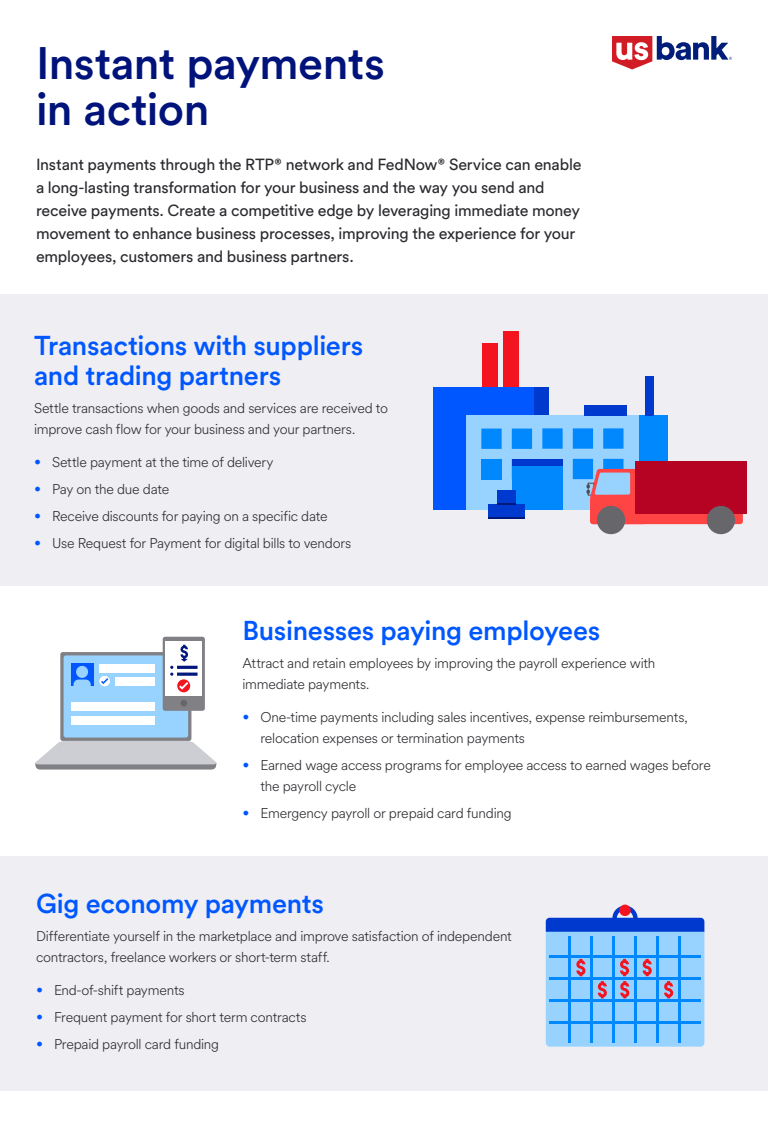
<style>
.page{position:relative;width:768px;height:1134px;background:#fff}
.page>*{position:absolute;margin:0;border:0;box-sizing:border-box;transform-origin:0 0}
.t1{font:500 45px/46px "U.S.Bank Circular";letter-spacing:-.015em;color:#00137a}
.t2{font:500 27px/30px "U.S.Bank Circular";letter-spacing:-.01em;color:#0057ff}
.t3{font:16px/23px "U.S.Bank Circular";letter-spacing:-.015em;color:#2a2a2f}
.t4{font:300 14px/21px "U.S.Bank Circular";letter-spacing:-.015em;color:#2a2a2f}
.s1{color:#0057ff}
</style>
<div class="page">
<div style="left:0;top:856px;width:768px;height:235px;background:#eeeef3"></div>
<div style="left:0;top:294px;width:768px;height:292px;background:#eeeef3"></div>
<svg style="left:612px;top:36px;width:120px;height:33px"></svg>
<div style="left:60px;top:652px;width:131px;height:88px;background:linear-gradient(to bottom,#7f7d81,#828890);border-radius:2px"></div>
<div style="left:64px;top:655px;width:124px;height:82px;background:#98d3ff;border-radius:2px"></div>
<svg style="left:35px;top:741px;width:182px;height:28px;background:#c6c6cb"></svg>
<div style="left:163px;top:636px;width:42px;height:74px;background:#808085;border-radius:3px"></div>
<div style="left:166px;top:641px;width:36px;height:55px;background:#fff"></div>
<div style="left:180px;top:699px;width:7px;height:7px;background:#66666b;border-radius:50%"></div>
<div style="left:100px;top:676px;width:10px;height:10px;background:#fff;border-radius:50%"></div>
<svg style="left:101px;top:678px;width:7px;height:6px"></svg>
<svg style="left:177px;top:679px;width:13px;height:13px"></svg>
<svg style="left:179px;top:682px;width:9px;height:7px"></svg>
<div style="left:71px;top:663px;width:22px;height:23px;background:#0057ff"></div>
<div style="left:76px;top:665px;width:12px;height:13px;background:#98d3ff;border-radius:50%"></div>
<div style="left:74px;top:679px;width:17px;height:17px;background:#98d3ff;border-radius:5px"></div>
<div style="left:100px;top:663px;width:55px;height:9px;background:#fff"></div>
<div style="left:71px;top:701px;width:84px;height:9px;background:#fff"></div>
<div style="left:71px;top:716px;width:84px;height:9px;background:#fff"></div>
<div style="left:115px;top:677px;width:40px;height:9px;background:#fff"></div>
<svg style="left:170px;top:644px;width:28px;height:31px"></svg>
<div style="left:433px;top:387px;width:101px;height:122px;background:#0057ff"></div>
<div style="left:503px;top:331px;width:16px;height:56px;background:#f41420"></div>
<div style="left:534px;top:387px;width:15px;height:122px;background:#0039cd"></div>
<div style="left:482px;top:344px;width:15px;height:43px;background:#f41420"></div>
<div style="left:467px;top:415px;width:172px;height:94px;background:#98d3ff"></div>
<div style="left:639px;top:415px;width:29px;height:94px;background:#0088fc"></div>
<svg style="left:481px;top:428px;width:51px;height:51px"></svg>
<div style="left:584px;top:405px;width:43px;height:10px;background:#0039cd"></div>
<div style="left:645px;top:376px;width:9px;height:39px;background:#0039cd"></div>
<div style="left:590px;top:497px;width:153px;height:27px;background:#f44;border-radius:3px"></div>
<svg style="left:542px;top:428px;width:105px;height:96px"></svg>
<div style="left:597px;top:506px;width:28px;height:28px;background:#66666b;border-radius:50%"></div>
<div style="left:635px;top:461px;width:112px;height:52px;background:#b60324"></div>
<div style="left:707px;top:506px;width:28px;height:28px;background:#66666b;border-radius:50%"></div>
<div style="left:481px;top:459px;width:21px;height:20px;background:#0088fc"></div>
<div style="left:512px;top:459px;width:51px;height:50px;background:#0088fc"></div>
<div style="left:488px;top:504px;width:18px;height:15px;background:#0039cd"></div>
<div style="left:497px;top:490px;width:18px;height:14px;background:#0039cd"></div>
<div style="left:506px;top:504px;width:19px;height:15px;background:#0039cd"></div>
<svg style="left:497px;top:503px;width:18px;height:1px"></svg>
<hr style="left:488px;top:517px;width:37px;height:2px;background:#00187c">
<div style="left:512px;top:459px;width:51px;height:6px;background:#0039cd"></div>
<div style="left:546px;top:927px;width:158px;height:119px;background:#98d3ff;border-radius:4px"></div>
<svg style="left:546px;top:904px;width:158px;height:27px"></svg>
<hr style="left:549px;top:955px;width:152px;height:2px;background:#0088fc">
<hr style="left:549px;top:977px;width:152px;height:2px;background:#0088fc">
<hr style="left:549px;top:999px;width:152px;height:2px;background:#0088fc">
<hr style="left:549px;top:1021px;width:152px;height:2px;background:#0088fc">
<hr style="left:679px;top:936px;width:2px;height:106px;background:#0088fc">
<hr style="left:657px;top:936px;width:2px;height:106px;background:#0088fc">
<hr style="left:635px;top:936px;width:2px;height:106px;background:#0088fc">
<hr style="left:613px;top:936px;width:2px;height:106px;background:#0088fc">
<hr style="left:591px;top:936px;width:2px;height:106px;background:#0088fc">
<hr style="left:568px;top:936px;width:3px;height:106px;background:#0088fc">
<svg style="left:576px;top:958px;width:9px;height:18px"></svg>
<svg style="left:642px;top:958px;width:10px;height:18px"></svg>
<svg style="left:597px;top:981px;width:10px;height:17px"></svg>
<svg style="left:620px;top:958px;width:9px;height:40px"></svg>
<svg style="left:664px;top:981px;width:9px;height:17px"></svg>
<h1 class="t1" style="left:36px;top:38px;width:350px">Instant payments in action</h1>
<p class="t3" style="left:36px;top:152px;width:547px">Instant payments through the RTP® network and FedNow® Service can enable a long-lasting transformation for your business and the way you send and receive payments. Create a competitive edge by leveraging immediate money movement to enhance business processes, improving the experience for your employees, customers and business partners.</p>
<h2 class="t2" style="left:34px;top:329px;width:331px">Transactions with suppliers and trading partners</h2>
<p class="t4" style="left:34px;top:397px;width:356px">Settle transactions when goods and services are received to improve cash flow for your business and your partners.</p>
<p class="t4" style="left:34px;top:451px;width:241px"><span class="s1">•</span> Settle payment at the time of delivery</p>
<p class="t4" style="left:34px;top:478px;width:137px"><span class="s1">•</span> Pay on the due date</p>
<p class="t4" style="left:34px;top:505px;width:295px"><span class="s1">•</span> Receive discounts for paying on a specific date</p>
<p class="t4" style="left:34px;top:532px;width:319px"><span class="s1">•</span> Use Request for Payment for digital bills to vendors</p>
<h2 class="t2" style="left:242px;top:614px;width:359px">Businesses paying employees</h2>
<p class="t4" style="left:242px;top:652px;width:415px">Attract and retain employees by improving the payroll experience with immediate payments.</p>
<p class="t4" style="left:260px;top:706px;width:429px;text-indent:-18px"><span class="s1">•</span> One-time payments including sales incentives, expense reimbursements, relocation expenses or termination payments</p>
<p class="t4" style="left:260px;top:754px;width:452px;text-indent:-18px"><span class="s1">•</span> Earned wage access programs for employee access to earned wages before the payroll cycle</p>
<p class="t4" style="left:242px;top:802px;width:271px"><span class="s1">•</span> Emergency payroll or prepaid card funding</p>
<h2 class="t2" style="left:36px;top:887px;width:290px">Gig economy payments</h2>
<p class="t4" style="left:36px;top:925px;width:478px">Differentiate yourself in the marketplace and improve satisfaction of independent contractors, freelance workers or short-term staff.</p>
<p class="t4" style="left:36px;top:979px;width:150px"><span class="s1">•</span> End-of-shift payments</p>
<p class="t4" style="left:36px;top:1006px;width:272px"><span class="s1">•</span> Frequent payment for short term contracts</p>
<p class="t4" style="left:36px;top:1033px;width:185px"><span class="s1">•</span> Prepaid payroll card funding</p>
</div>
